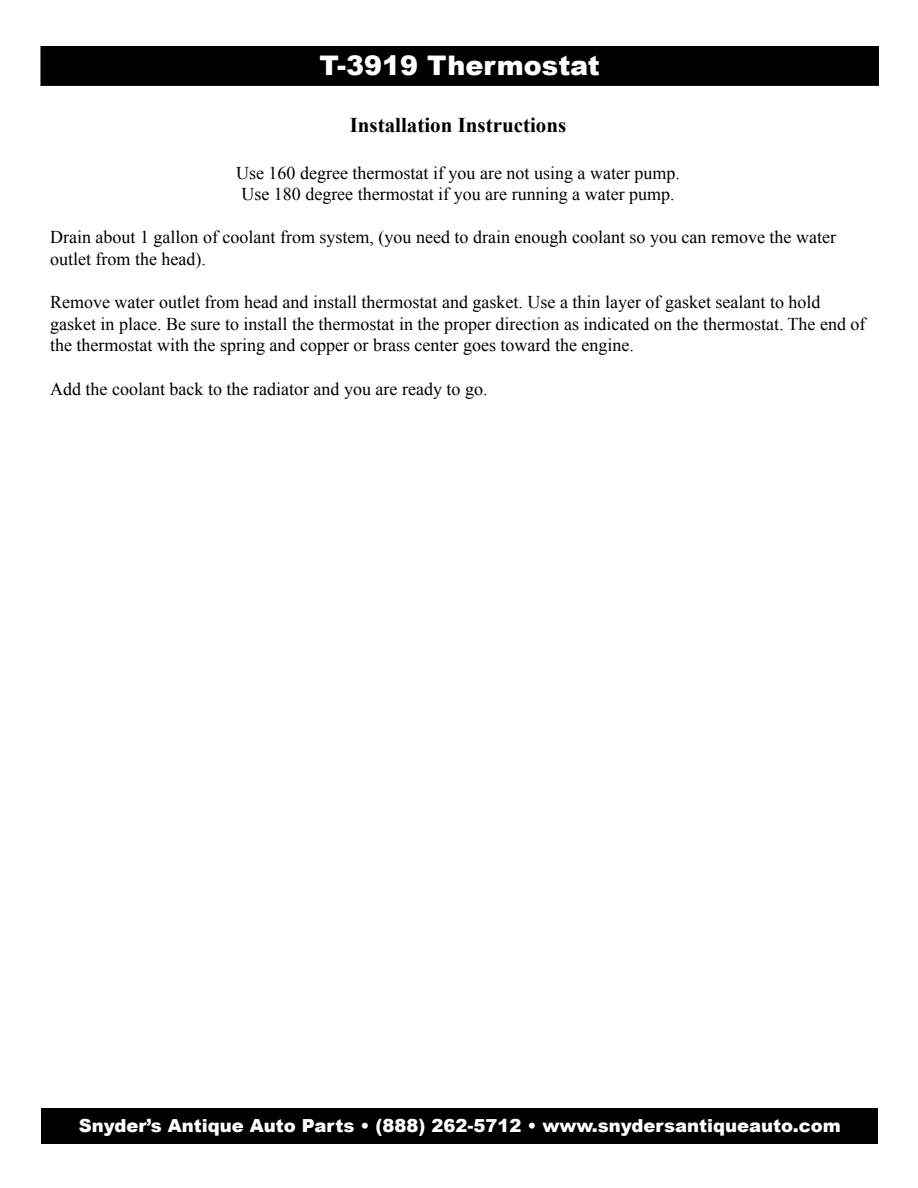
<style>
.page{position:relative;width:918px;height:1188px;background:#fff}
.page>*{position:absolute;margin:0;border:0;box-sizing:border-box;transform-origin:0 0}
.t1{font:900 27px "Arial";color:#fff}
.t2{font:700 21px "Times New Roman";color:#000}
.t3{font:18px/21.6px "Times New Roman";color:#000}
.t4{font:900 18px "Arial";color:#fff}
</style>
<div class="page">
<div style="left:41px;top:47px;width:837px;height:38px;background:#000"></div>
<div style="left:40px;top:46px;width:839px;height:40px;border:2px solid #000"></div>
<div style="left:41px;top:1109px;width:837px;height:35px;background:#000"></div>
<h1 class="t1" style="left:320px;top:46px;width:282px">T-3919 Thermostat</h1>
<p class="t2" style="left:350px;top:110px;width:218px">Installation Instructions</p>
<p class="t3" style="left:236px;top:162px;width:445px">Use 160 degree thermostat if you are not using a water pump.<br>Use 180 degree thermostat if you are running a water pump.</p>
<p class="t3" style="left:50px;top:226px;width:787px">Drain about 1 gallon of coolant from system, (you need to drain enough coolant so you can remove the water outlet from the head).</p>
<p class="t3" style="left:50px;top:291px;width:817px">Remove water outlet from head and install thermostat and gasket. Use a thin layer of gasket sealant to hold gasket in place. Be sure to install the thermostat in the proper direction as indicated on the thermostat. The end of the thermostat with the spring and copper or brass center goes toward the engine.</p>
<p class="t3" style="left:50px;top:378px;width:439px">Add the coolant back to the radiator and you are ready to go.</p>
<p class="t4" style="left:79px;top:1112px;width:764px">Snyder’s Antique Auto Parts • (888) 262-5712 • www.snydersantiqueauto.com</p>
</div>
